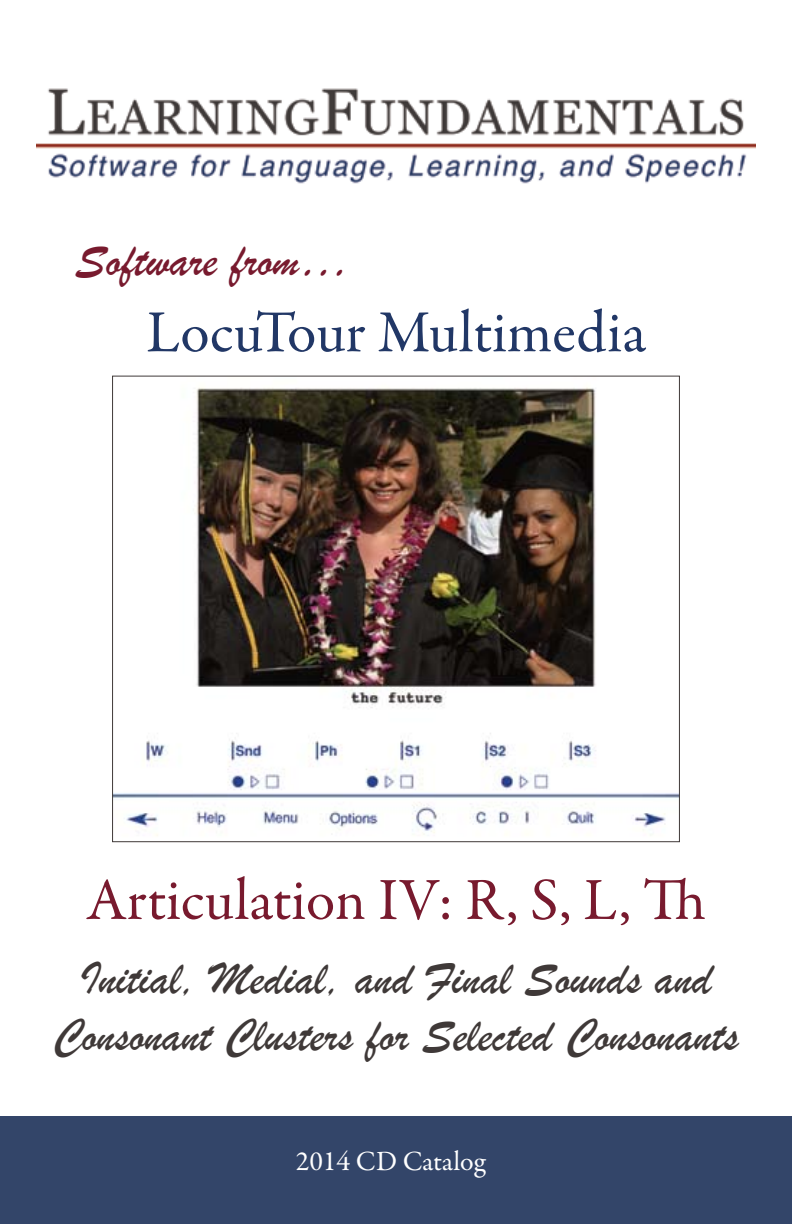
<style>
.page{position:relative;width:792px;height:1224px;background:#fff}
.page>*{position:absolute;margin:0;border:0;box-sizing:border-box;transform-origin:0 0}
.t1{font:60px "Garamond Premr Pro";color:#781a2e}
.t2{font:60px "Garamond Premr Pro";color:#213766}
.t3{font:48px/57.6px "Brush Script";color:#3f3938;text-align:center}
.t4{font:48px "Brush Script";color:#781a2e}
.t5{font:28px "Garamond Premr Pro";color:#fff}
</style>
<div class="page">
<img style="left:36px;top:88px;width:720px;height:96px">
<div style="left:0;top:1116px;width:792px;height:108px;background:#334569"></div>
<img style="left:114px;top:387px;width:564px;height:449px">
<p class="t4" style="left:75px;top:232px;width:274px">Software from…</p>
<p class="t2" style="left:146px;top:296px;width:501px">LocuTour Multimedia</p>
<p class="t1" style="left:86px;top:864px;width:621px">Articulation IV: R, S, L, Th</p>
<p class="t3" style="left:53px;top:951px;width:687px">Initial, Medial, and Final Sounds and<br>Consonant Clusters for Selected Consonants</p>
<p class="t5" style="left:296px;top:1144px;width:191px">2014 CD Catalog</p>
</div>
